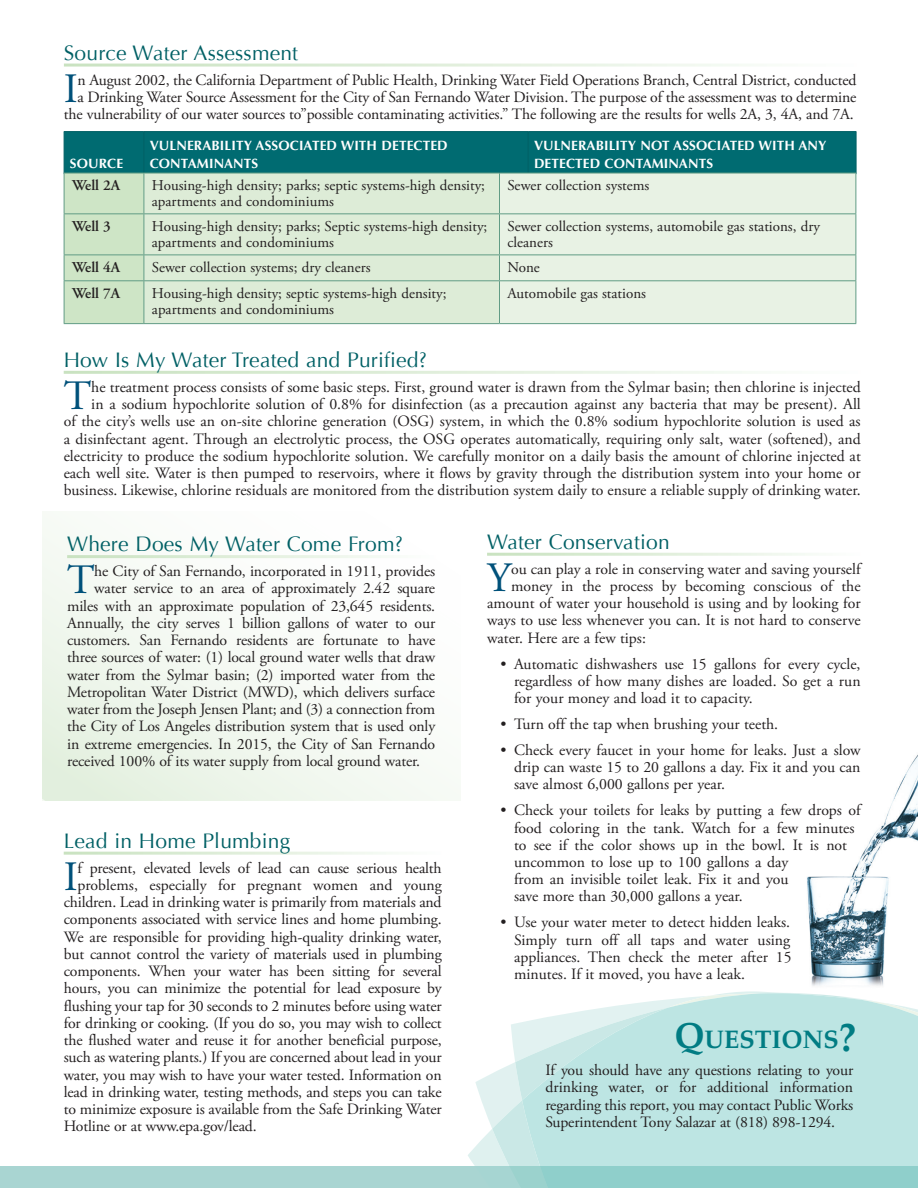
<style>
.page{position:relative;width:918px;height:1188px;background:#fff}
.page>*{position:absolute;margin:0;border:0;box-sizing:border-box;transform-origin:0 0}
.t1{font:41.7px "Adobe Garamond Pro";color:#00517a}
.t2{font:700 25.2px "Palatino";color:#017c83}
.t3{font:21px "Optima";letter-spacing:.01em;color:#006065}
.t4{font:15.75px/17.2px "Adobe Garamond Pro";letter-spacing:-.01em;color:#231f20;text-align:justify}
.t5{font:15px/16.5px "Adobe Garamond Pro";color:#231f20}
.t6{font:600 15px "Adobe Garamond Pro";color:#231f20}
.t7{font:700 13.5px/17.2px "Optima";letter-spacing:.01em;color:#fff}
.s1{font-size:36px}
.s2{font-size:39px}
</style>
<div class="page">
<img style="left:807px;top:754px;width:111px;height:232px">
<div style="left:0;top:1166px;width:918px;height:22px;background:#a9d5d2"></div>
<div style="left:42px;top:511px;width:418px;height:290px;background:linear-gradient(to right,#edf5ea,#fdfefd)"></div>
<svg style="left:468px;top:991px;width:313px;height:175px"></svg>
<svg style="left:492px;top:993px;width:23px;height:175px"></svg>
<svg style="left:522px;top:993px;width:396px;height:195px;background:#bde4e2"></svg>
<hr style="left:67px;top:555px;width:368px;height:3px;background:#fff">
<hr style="left:64px;top:131px;width:80px;height:1px;background:#006065">
<hr style="left:144px;top:131px;width:384px;height:1px;background:#006065">
<hr style="left:528px;top:131px;width:328px;height:1px;background:#006065">
<svg style="left:64px;top:132px;width:793px;height:192px;background:#add0c2"></svg>
<hr style="left:64px;top:280px;width:80px;height:1px;background:#619c85">
<hr style="left:64px;top:281px;width:1px;height:42px;background:#619c85">
<hr style="left:144px;top:280px;width:356px;height:1px;background:#619c85">
<hr style="left:144px;top:281px;width:1px;height:42px;background:#619c85">
<hr style="left:500px;top:280px;width:356px;height:1px;background:#619c85">
<hr style="left:499px;top:281px;width:1px;height:42px;background:#619c85">
<hr style="left:856px;top:281px;width:1px;height:42px;background:#619c85">
<hr style="left:64px;top:323px;width:80px;height:1px;background:#619c85">
<hr style="left:144px;top:323px;width:356px;height:1px;background:#619c85">
<hr style="left:500px;top:323px;width:356px;height:1px;background:#619c85">
<p class="t3" style="left:64px;top:40px;width:236px">Source Water Assessment</p>
<p class="t1" style="left:64px;top:64px;width:16px">I</p>
<p class="t4" style="left:64px;top:71px;width:794px;text-align:right">n August 2002, the California Department of Public Health, Drinking Water Field Operations Branch, Central District, conducted<br>a Drinking Water Source Assessment for the City of San Fernando Water Division. The purpose of the assessment was to determine the vulnerability of our water sources to”possible contaminating activities.” The following are the results for wells 2A, 3, 4A, and 7A.</p>
<p class="t7" style="left:70px;top:155px;width:55px">SOURCE</p>
<p class="t7" style="left:150px;top:137px;width:299px">VULNERABILITY ASSOCIATED WITH DETECTED<br>CONTAMINANTS</p>
<p class="t7" style="left:534px;top:137px;width:294px">VULNERABILITY NOT ASSOCIATED WITH ANY<br>DETECTED CONTAMINANTS</p>
<p class="t6" style="left:72px;top:176px;width:50px">Well 2A</p>
<p class="t5" style="left:152px;top:177px;width:335px">Housing-high density; parks; septic systems-high density; apartments and condominiums</p>
<p class="t5" style="left:508px;top:177px;width:143px">Sewer collection systems</p>
<p class="t6" style="left:72px;top:217px;width:40px">Well 3</p>
<p class="t5" style="left:152px;top:218px;width:337px">Housing-high density; parks; Septic systems-high density; apartments and condominiums</p>
<p class="t5" style="left:508px;top:218px;width:314px">Sewer collection systems, automobile gas stations, dry cleaners</p>
<p class="t6" style="left:72px;top:258px;width:50px">Well 4A</p>
<p class="t5" style="left:152px;top:259px;width:220px">Sewer collection systems; dry cleaners</p>
<p class="t5" style="left:508px;top:259px;width:34px">None</p>
<p class="t6" style="left:72px;top:284px;width:50px">Well 7A</p>
<p class="t5" style="left:152px;top:285px;width:296px">Housing-high density; septic systems-high density; apartments and condominiums</p>
<p class="t5" style="left:508px;top:285px;width:140px">Automobile gas stations</p>
<p class="t3" style="left:64px;top:348px;width:365px">How Is My Water Treated and Purified?</p>
<p class="t1" style="left:64px;top:371px;width:29px">T</p>
<p class="t4" style="left:64px;top:379px;width:799px;text-align:right">he treatment process consists of some basic steps. First, ground water is drawn from the Sylmar basin; then chlorine is injected<br>in a sodium hypochlorite solution of 0.8% for disinfection (as a precaution against any bacteria that may be present). All<br>of the city’s wells use an on-site chlorine generation (OSG) system, in which the 0.8% sodium hypochlorite solution is used as a disinfectant agent. Through an electrolytic process, the OSG operates automatically, requiring only salt, water (softened), and electricity to produce the sodium hypochlorite solution. We carefully monitor on a daily basis the amount of chlorine injected at each well site. Water is then pumped to reservoirs, where it flows by gravity through the distribution system into your home or business. Likewise, chlorine residuals are monitored from the distribution system daily to ensure a reliable supply of drinking water.</p>
<p class="t3" style="left:67px;top:532px;width:337px">Where Does My Water Come From?</p>
<p class="t1" style="left:67px;top:555px;width:29px">T</p>
<p class="t4" style="left:94px;top:563px;width:342px">he City of San Fernando, incorporated in 1911, provides</p>
<p class="t4" style="left:94px;top:580px;width:342px">water service to an area of approximately 2.42 square</p>
<p class="t4" style="left:67px;top:598px;width:370px">miles with an approximate population of 23,645 residents.</p>
<p class="t4" style="left:67px;top:615px;width:370px">Annually, the city serves 1 billion gallons of water to our</p>
<p class="t4" style="left:67px;top:632px;width:370px">customers. San Fernando residents are fortunate to have</p>
<p class="t4" style="left:67px;top:649px;width:370px">three sources of water: (1) local ground water wells that draw</p>
<p class="t4" style="left:67px;top:667px;width:370px">water from the Sylmar basin; (2) imported water from the</p>
<p class="t4" style="left:67px;top:684px;width:370px">Metropolitan Water District (MWD), which delivers surface</p>
<p class="t4" style="left:67px;top:701px;width:370px">water from the Joseph Jensen Plant; and (3) a connection from</p>
<p class="t4" style="left:67px;top:718px;width:370px">the City of Los Angeles distribution system that is used only</p>
<p class="t4" style="left:67px;top:736px;width:370px">in extreme emergencies. In 2015, the City of San Fernando</p>
<p class="t4" style="left:67px;top:753px;width:355px">received 100% of its water supply from local ground water.</p>
<p class="t3" style="left:64px;top:829px;width:228px">Lead in Home Plumbing</p>
<p class="t1" style="left:64px;top:852px;width:16px">I</p>
<p class="t4" style="left:77px;top:860px;width:366px">f present, elevated levels of lead can cause serious health</p>
<p class="t4" style="left:77px;top:877px;width:366px">problems, especially for pregnant women and young</p>
<p class="t4" style="left:64px;top:894px;width:379px">children. Lead in drinking water is primarily from materials and</p>
<p class="t4" style="left:64px;top:911px;width:380px">components associated with service lines and home plumbing.</p>
<p class="t4" style="left:64px;top:929px;width:379px">We are responsible for providing high-quality drinking water,</p>
<p class="t4" style="left:64px;top:946px;width:380px">but cannot control the variety of materials used in plumbing</p>
<p class="t4" style="left:64px;top:963px;width:379px">components. When your water has been sitting for several</p>
<p class="t4" style="left:64px;top:980px;width:379px">hours, you can minimize the potential for lead exposure by</p>
<p class="t4" style="left:64px;top:998px;width:380px">flushing your tap for 30 seconds to 2 minutes before using water</p>
<p class="t4" style="left:64px;top:1015px;width:380px">for drinking or cooking. (If you do so, you may wish to collect</p>
<p class="t4" style="left:64px;top:1032px;width:379px">the flushed water and reuse it for another beneficial purpose,</p>
<p class="t4" style="left:64px;top:1049px;width:379px">such as watering plants.) If you are concerned about lead in your</p>
<p class="t4" style="left:64px;top:1067px;width:380px">water, you may wish to have your water tested. Information on</p>
<p class="t4" style="left:64px;top:1084px;width:379px">lead in drinking water, testing methods, and steps you can take</p>
<p class="t4" style="left:64px;top:1101px;width:379px">to minimize exposure is available from the Safe Drinking Water</p>
<p class="t4" style="left:64px;top:1118px;width:194px">Hotline or at www.epa.gov/lead.</p>
<p class="t3" style="left:487px;top:530px;width:184px">Water Conservation</p>
<p class="t1" style="left:487px;top:553px;width:25px">Y</p>
<p class="t4" style="left:511px;top:561px;width:351px">ou can play a role in conserving water and saving yourself</p>
<p class="t4" style="left:511px;top:578px;width:351px">money in the process by becoming conscious of the</p>
<p class="t4" style="left:487px;top:595px;width:375px">amount of water your household is using and by looking for</p>
<p class="t4" style="left:487px;top:612px;width:375px">ways to use less whenever you can. It is not hard to conserve</p>
<p class="t4" style="left:487px;top:630px;width:160px">water. Here are a few tips:</p>
<p class="t4" style="left:514px;top:656px;width:348px;text-indent:-13px">• Automatic dishwashers use 15 gallons for every cycle, regardless of how many dishes are loaded. So get a run for your money and load it to capacity.</p>
<p class="t4" style="left:501px;top:716px;width:279px">• Turn off the tap when brushing your teeth.</p>
<p class="t4" style="left:514px;top:742px;width:348px;text-indent:-13px">• Check every faucet in your home for leaks. Just a slow drip can waste 15 to 20 gallons a day. Fix it and you can save almost 6,000 gallons per year.</p>
<p class="t4" style="left:514px;top:802px;width:348px;text-align:left;text-indent:-13px">• Check your toilets for leaks by putting a few drops of food coloring in the tank. Watch for a few minutes to see if the color shows up in the bowl. It is not uncommon to lose up to 100 gallons a day<br>from an invisible toilet leak. Fix it and you<br>save more than 30,000 gallons a year.</p>
<p class="t4" style="left:514px;top:914px;width:279px;text-indent:-13px">• Use your water meter to detect hidden leaks.<br>Simply turn off all taps and water using appliances. Then check the meter after 15 minutes. If it moved, you have a leak.</p>
<p class="t2" style="left:674px;top:1018px;width:183px"><span class="s1">Q</span>UESTIONS<span class="s2">?</span></p>
<p class="t4" style="left:545px;top:1062px;width:309px">If you should have any questions relating to your drinking water, or for additional information regarding this report, you may contact Public Works Superintendent Tony Salazar at (818) 898-1294.</p>
</div>
